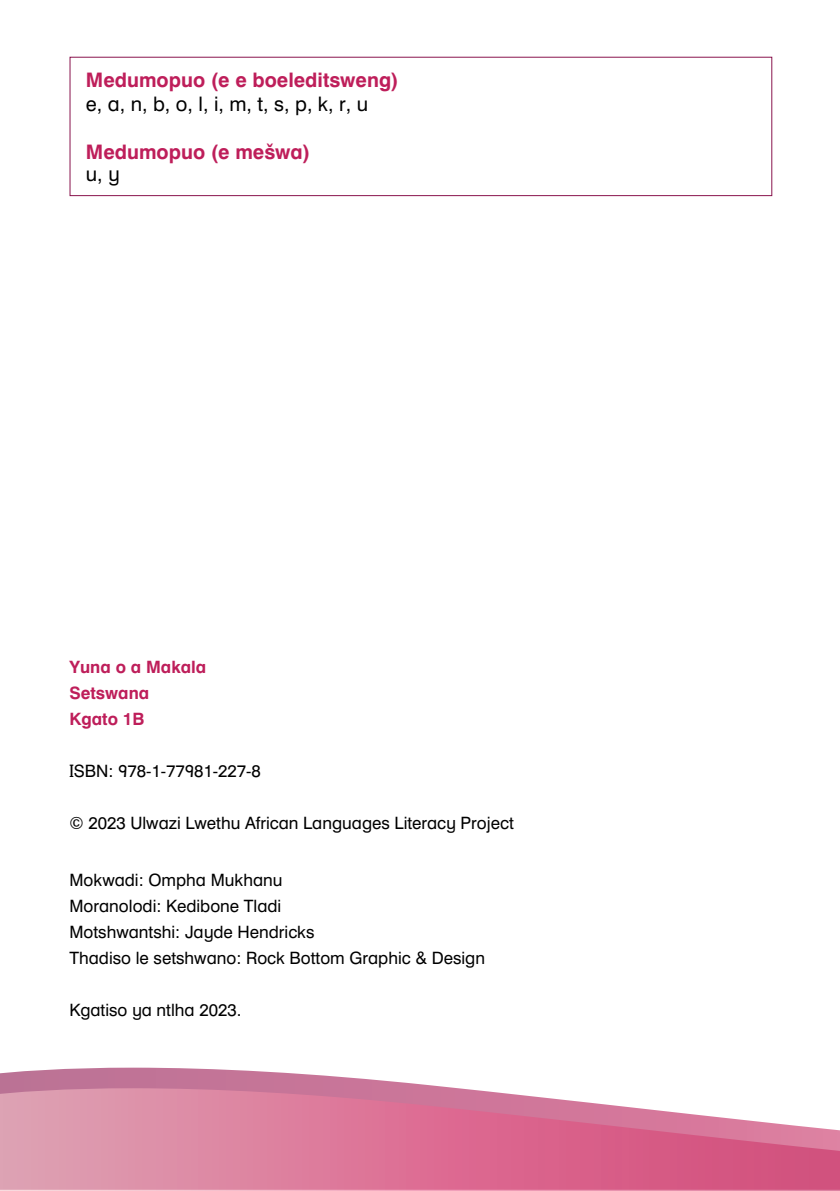
<style>
.page{position:relative;width:840px;height:1191px;background:#fff}
.page>*{position:absolute;margin:0;border:0;box-sizing:border-box;transform-origin:0 0}
.t1{font:700 20px "Swis Forall";color:#be1e5a}
.t2{font:20px "Swis Forall";color:#000}
.t3{font:17px/26px "Swis Forall";color:#000}
.t4{font:700 17px/26px "Swis Forall";color:#be1e5a}
</style>
<div class="page">
<svg style="left:0;top:1067px;width:455px;height:21px"></svg>
<svg style="left:0;top:1088px;width:839px;height:103px"></svg>
<div style="left:69px;top:57px;width:702px;height:139px;border:1px solid #89144d"></div>
<p class="t1" style="left:86px;top:67px;width:314px">Medumopuo (e e boeleditsweng)</p>
<p class="t2" style="left:86px;top:91px;width:284px">e, a, n, b, o, l, i, m, t, s, p, k, r, u</p>
<p class="t1" style="left:86px;top:139px;width:226px">Medumopuo (e mešwa)</p>
<p class="t2" style="left:86px;top:161px;width:35px">u, y</p>
<p class="t4" style="left:69px;top:653px;width:138px">Yuna o a Makala<br>Setswana<br>Kgato 1B</p>
<p class="t3" style="left:69px;top:759px;width:193px">ISBN: 978-1-77981-227-8</p>
<p class="t3" style="left:69px;top:811px;width:445px">© 2023 Ulwazi Lwethu African Languages Literacy Project</p>
<p class="t3" style="left:69px;top:868px;width:417px">Mokwadi: Ompha Mukhanu<br>Moranolodi: Kedibone Tladi<br>Motshwantshi: Jayde Hendricks<br>Thadiso le setshwano: Rock Bottom Graphic &amp; Design</p>
<p class="t3" style="left:69px;top:998px;width:173px">Kgatiso ya ntlha 2023.</p>
</div>
